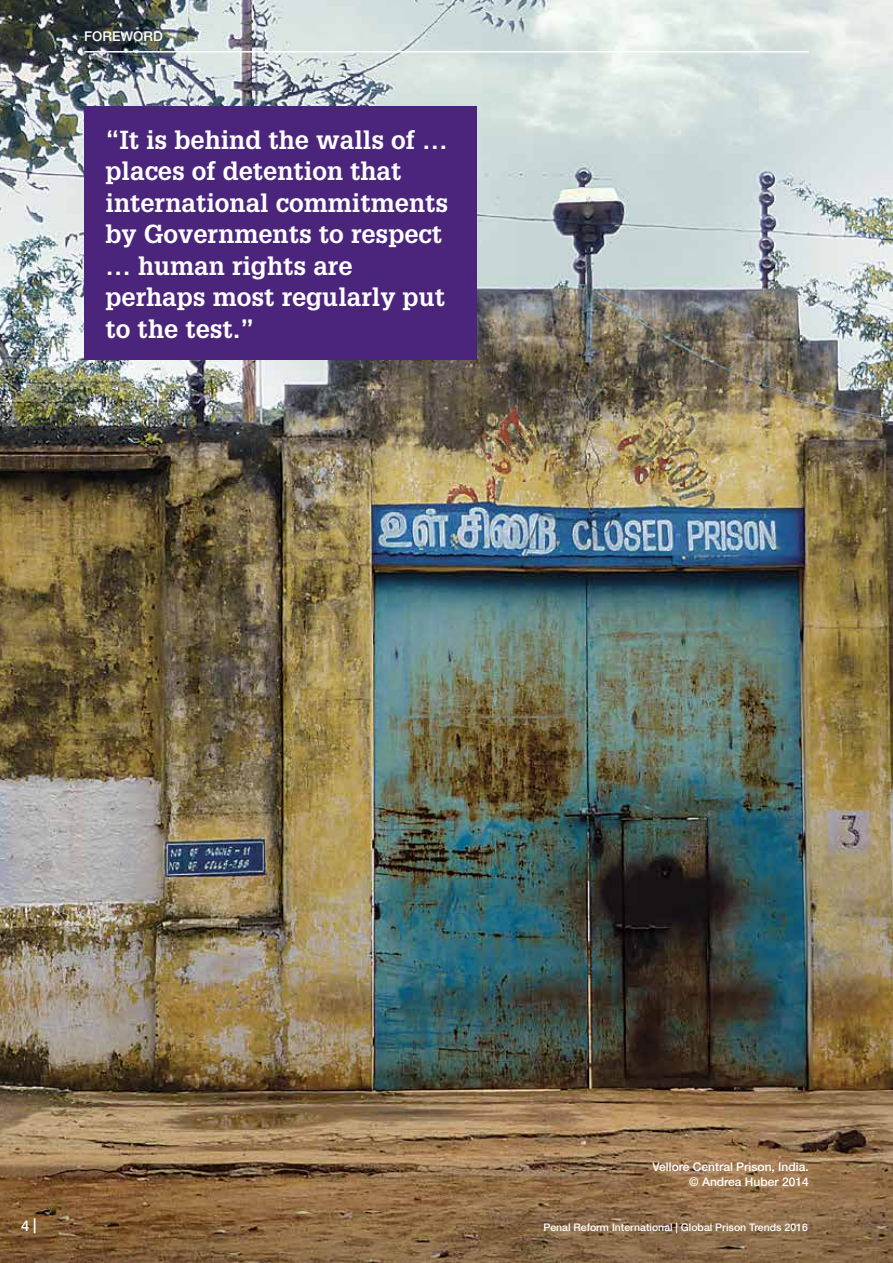
<style>
.page{position:relative;width:893px;height:1263px;background:#fff}
.page>*{position:absolute;margin:0;border:0;box-sizing:border-box;transform-origin:0 0}
.t1{font:700 25.5px/31.5px "Glypha";color:#fff}
.t2{font:500 15px "Helvetica Neue LT Std";color:#fff}
.t3{font:500 13.5px "Helvetica Neue LT Std";color:#fff}
.t4{font:500 12px/15px "Helvetica Neue LT Std";color:#fff;text-align:right}
.t5{font:500 10.5px "Helvetica Neue LT Std";color:#fff}
</style>
<div class="page">
<img style="left:0;top:0;width:893px;height:1263px">
<div style="left:84px;top:106px;width:393px;height:253px;background:#4b247b"></div>
<hr style="left:84px;top:51px;width:725px;height:2px;background:#fff">
<p class="t3" style="left:84px;top:29px;width:80px">FOREWORD</p>
<p class="t1" style="left:106px;top:123px;width:344px">“It is behind the walls of … places of detention that international commitments by Governments to respect … human rights are perhaps most regularly put to the test.”</p>
<p class="t4" style="left:653px;top:1159px;width:158px">Vellore Central Prison, India. © Andrea Huber 2014</p>
<p class="t2" style="left:21px;top:1216px;width:17px">4 |</p>
<p class="t5" style="left:543px;top:1221px;width:266px">Penal Reform International | Global Prison Trends 2016</p>
</div>
